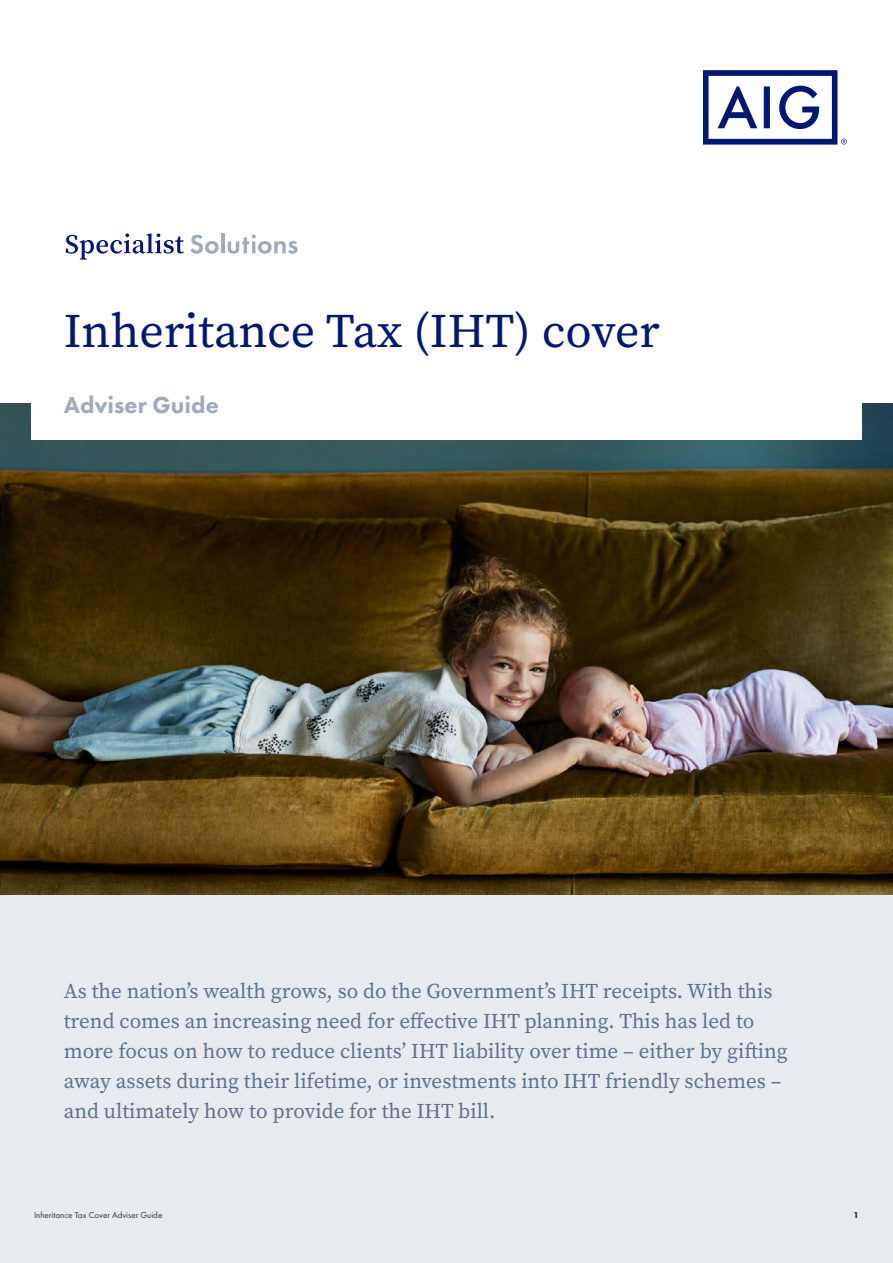
<style>
.page{position:relative;width:893px;height:1263px;background:#fff}
.page>*{position:absolute;margin:0;border:0;box-sizing:border-box;transform-origin:0 0}
.t1{font:48px "Source Serif Pro";color:#001871}
.t2{font:800 24px "Futura PT";color:#9eabbb}
.Body{font:21px/30px "Source Serif Pro";color:#5d738d}
.t3{font:9px "Futura PT";color:#343741}
.t4{font:700 9px "Futura PT";color:#343741}
</style>
<div class="page">
<img style="left:0;top:404px;width:893px;height:491px">
<div style="left:0;top:895px;width:893px;height:368px;background:#e7eaee"></div>
<div style="left:31px;top:327px;width:831px;height:113px;background:#fff"></div>
<svg style="left:703px;top:70px;width:144px;height:75px"></svg>
<svg style="left:66px;top:233px;width:118px;height:27px"></svg>
<svg style="left:190px;top:235px;width:29px;height:19px"></svg>
<hr style="left:221px;top:233px;width:4px;height:20px;background:#9eabbb">
<svg style="left:228px;top:234px;width:70px;height:20px"></svg>
<h1 class="t1" style="left:64px;top:299px;width:598px">Inheritance Tax (IHT) cover</h1>
<p class="t2" style="left:64px;top:390px;width:157px">Adviser Guide</p>
<p class="Body" style="left:64px;top:976px;width:725px">As the nation’s wealth grows, so do the Government’s IHT receipts. With this trend comes an increasing need for effective IHT planning. This has led to more focus on how to reduce clients’ IHT liability over time – either by gifting away assets during their lifetime, or investments into IHT friendly schemes – and ultimately how to provide for the IHT bill.</p>
<p class="t3" style="left:34px;top:1209px;width:130px">Inheritance Tax Cover Adviser Guide</p>
<p class="t4" style="left:853px;top:1209px;width:7px">1</p>
</div>
